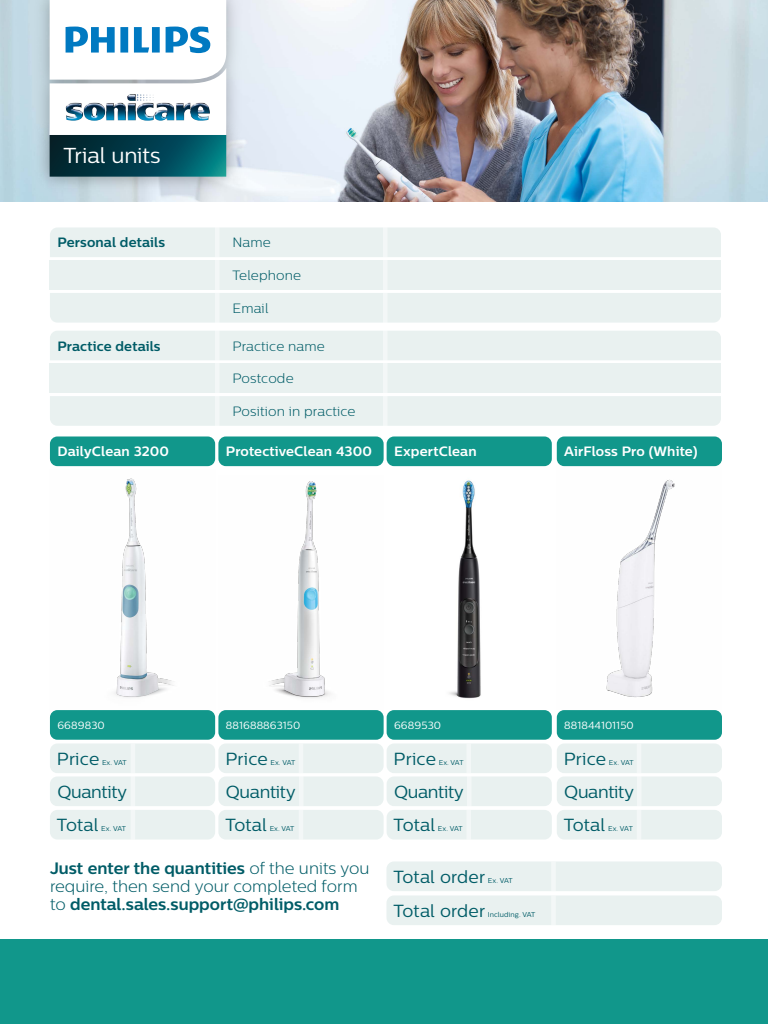
<style>
.page{position:relative;width:768px;height:1024px;background:#fff}
.page>*{position:absolute;margin:0;border:0;box-sizing:border-box;transform-origin:0 0}
.t1{font:21.6px "Centrale Sans";letter-spacing:-.01em;color:#fff}
.t2{font:17.5px "Centrale Sans";color:#005c67}
.t3{font:17.5px "Centrale Sans";letter-spacing:-.02em;color:#005c67}
.t4{font:700 16.5px/18px "Centrale Sans";color:#005c67}
.t5{font:700 13.5px "Centrale Sans";letter-spacing:.01em;color:#fff}
.t6{font:300 13.5px "Centrale Sans";letter-spacing:.01em;color:#005c67}
.t7{font:700 13.5px "Centrale Sans";letter-spacing:.01em;color:#005c67}
.t8{font:10.5px "Centrale Sans";letter-spacing:.01em;color:#fff}
.t9{font:7px "Centrale Sans";letter-spacing:-.04em;color:#005c67}
.t10{font:7px "Centrale Sans";letter-spacing:.01em;color:#005c67}
.s1{font-weight:300}
</style>
<div class="page">
<div style="left:0;top:939px;width:768px;height:85px;background:#11978b"></div>
<img style="left:50px;top:478px;width:165px;height:237px">
<img style="left:222px;top:481px;width:158px;height:230px">
<img style="left:386px;top:466px;width:162px;height:250px">
<img style="left:563px;top:466px;width:153px;height:231px">
<img style="left:0;top:0;width:768px;height:202px">
<img style="left:28px;top:114px;width:220px;height:84px">
<svg style="left:50px;top:0;width:176px;height:177px"></svg>
<div style="left:50px;top:710px;width:165px;height:30px;background:#11978b;border-radius:7px"></div>
<div style="left:50px;top:777px;width:165px;height:29px;background:#e9f1f0;border-radius:7px"></div>
<div style="left:50px;top:744px;width:165px;height:29px;background:#e9f1f0;border-radius:7px"></div>
<div style="left:50px;top:810px;width:165px;height:30px;background:#e9f1f0;border-radius:7px"></div>
<div style="left:387px;top:710px;width:165px;height:30px;background:#11978b;border-radius:7px"></div>
<div style="left:387px;top:777px;width:165px;height:29px;background:#e9f1f0;border-radius:7px"></div>
<div style="left:387px;top:744px;width:165px;height:29px;background:#e9f1f0;border-radius:7px"></div>
<div style="left:387px;top:810px;width:165px;height:30px;background:#e9f1f0;border-radius:7px"></div>
<div style="left:557px;top:710px;width:165px;height:30px;background:#11978b;border-radius:7px"></div>
<div style="left:557px;top:777px;width:165px;height:29px;background:#e9f1f0;border-radius:7px"></div>
<div style="left:557px;top:744px;width:165px;height:29px;background:#e9f1f0;border-radius:7px"></div>
<div style="left:557px;top:810px;width:165px;height:30px;background:#e9f1f0;border-radius:7px"></div>
<div style="left:387px;top:862px;width:335px;height:29px;background:#e9f1f0;border-radius:7px"></div>
<div style="left:387px;top:896px;width:335px;height:29px;background:#e9f1f0;border-radius:7px"></div>
<div style="left:218px;top:710px;width:166px;height:30px;background:#11978b;border-radius:7px"></div>
<div style="left:218px;top:777px;width:166px;height:29px;background:#e9f1f0;border-radius:7px"></div>
<div style="left:218px;top:744px;width:166px;height:29px;background:#e9f1f0;border-radius:7px"></div>
<div style="left:218px;top:810px;width:166px;height:30px;background:#e9f1f0;border-radius:7px"></div>
<hr style="left:131px;top:744px;width:4px;height:29px;background:#f3f7f7">
<hr style="left:131px;top:810px;width:4px;height:30px;background:#f3f7f7">
<hr style="left:131px;top:775px;width:4px;height:33px;background:#f3f7f7">
<div style="left:299px;top:775px;width:5px;height:33px;background:#f3f7f7"></div>
<div style="left:467px;top:775px;width:5px;height:33px;background:#f3f7f7"></div>
<div style="left:637px;top:775px;width:5px;height:33px;background:#f3f7f7"></div>
<hr style="left:299px;top:744px;width:4px;height:29px;background:#f3f7f7">
<hr style="left:299px;top:810px;width:4px;height:30px;background:#f3f7f7">
<hr style="left:467px;top:744px;width:4px;height:29px;background:#f3f7f7">
<hr style="left:467px;top:810px;width:4px;height:30px;background:#f3f7f7">
<hr style="left:637px;top:744px;width:4px;height:29px;background:#f3f7f7">
<hr style="left:637px;top:810px;width:4px;height:30px;background:#f3f7f7">
<div style="left:551px;top:862px;width:5px;height:29px;background:#f3f7f7"></div>
<div style="left:551px;top:896px;width:5px;height:29px;background:#f3f7f7"></div>
<div style="left:50px;top:436px;width:165px;height:30px;background:#11978b;border-radius:7px"></div>
<div style="left:50px;top:228px;width:671px;height:29px;background:#e9f1f0"></div>
<div style="left:50px;top:260px;width:671px;height:30px;background:#e9f1f0"></div>
<div style="left:50px;top:293px;width:671px;height:30px;background:#e9f1f0"></div>
<div style="left:50px;top:363px;width:671px;height:30px;background:#e9f1f0"></div>
<div style="left:50px;top:331px;width:671px;height:29px;background:#e9f1f0"></div>
<div style="left:50px;top:396px;width:671px;height:30px;background:#e9f1f0"></div>
<div style="left:387px;top:436px;width:165px;height:30px;background:#11978b;border-radius:7px"></div>
<div style="left:557px;top:436px;width:165px;height:30px;background:#11978b;border-radius:7px"></div>
<div style="left:218px;top:436px;width:166px;height:30px;background:#11978b;border-radius:7px"></div>
<div style="left:215px;top:220px;width:5px;height:211px;background:#f3f7f7"></div>
<div style="left:383px;top:220px;width:5px;height:211px;background:#f3f7f7"></div>
<h1 class="t1" style="left:63px;top:143px;width:99px">Trial units</h1>
<p class="t7" style="left:57px;top:234px;width:109px">Personal details</p>
<p class="t6" style="left:232px;top:235px;width:40px">Name</p>
<p class="t6" style="left:232px;top:268px;width:70px">Telephone</p>
<p class="t6" style="left:232px;top:300px;width:38px">Email</p>
<p class="t7" style="left:57px;top:338px;width:105px">Practice details</p>
<p class="t6" style="left:232px;top:338px;width:94px">Practice name</p>
<p class="t5" style="left:57px;top:443px;width:113px">DailyClean 3200</p>
<p class="t6" style="left:232px;top:371px;width:63px">Postcode</p>
<p class="t6" style="left:232px;top:404px;width:125px">Position in practice</p>
<p class="t5" style="left:226px;top:443px;width:148px">ProtectiveClean 4300</p>
<p class="t5" style="left:394px;top:443px;width:84px">ExpertClean</p>
<p class="t5" style="left:564px;top:443px;width:135px">AirFloss Pro (White)</p>
<p class="t8" style="left:57px;top:719px;width:49px">6689830</p>
<p class="t8" style="left:226px;top:719px;width:76px">881688863150</p>
<p class="t8" style="left:394px;top:719px;width:48px">6689530</p>
<p class="t8" style="left:564px;top:719px;width:71px">881844101150</p>
<p class="t2" style="left:57px;top:749px;width:44px">Price</p>
<p class="t9" style="left:102px;top:758px;width:26px">Ex. VAT</p>
<p class="t2" style="left:225px;top:749px;width:44px">Price</p>
<p class="t9" style="left:270px;top:758px;width:26px">Ex. VAT</p>
<p class="t2" style="left:394px;top:749px;width:44px">Price</p>
<p class="t9" style="left:439px;top:758px;width:26px">Ex. VAT</p>
<p class="t2" style="left:564px;top:749px;width:44px">Price</p>
<p class="t9" style="left:609px;top:758px;width:26px">Ex. VAT</p>
<p class="t3" style="left:57px;top:782px;width:71px">Quantity</p>
<p class="t3" style="left:226px;top:782px;width:71px">Quantity</p>
<p class="t3" style="left:394px;top:782px;width:71px">Quantity</p>
<p class="t3" style="left:564px;top:782px;width:71px">Quantity</p>
<p class="t2" style="left:57px;top:815px;width:43px">Total</p>
<p class="t9" style="left:101px;top:825px;width:26px">Ex. VAT</p>
<p class="t2" style="left:225px;top:815px;width:43px">Total</p>
<p class="t9" style="left:270px;top:825px;width:26px">Ex. VAT</p>
<p class="t2" style="left:394px;top:815px;width:43px">Total</p>
<p class="t9" style="left:438px;top:825px;width:26px">Ex. VAT</p>
<p class="t2" style="left:564px;top:815px;width:43px">Total</p>
<p class="t9" style="left:608px;top:825px;width:26px">Ex. VAT</p>
<p class="t4" style="left:50px;top:859px;width:321px">Just enter the quantities <span class="s1">of the units you require, then send your completed form to</span> dental.sales.support@philips.com</p>
<p class="t2" style="left:394px;top:867px;width:93px">Total order</p>
<p class="t9" style="left:488px;top:876px;width:26px">Ex. VAT</p>
<p class="t2" style="left:394px;top:901px;width:93px">Total order</p>
<p class="t10" style="left:488px;top:910px;width:49px">Including. VAT</p>
</div>
